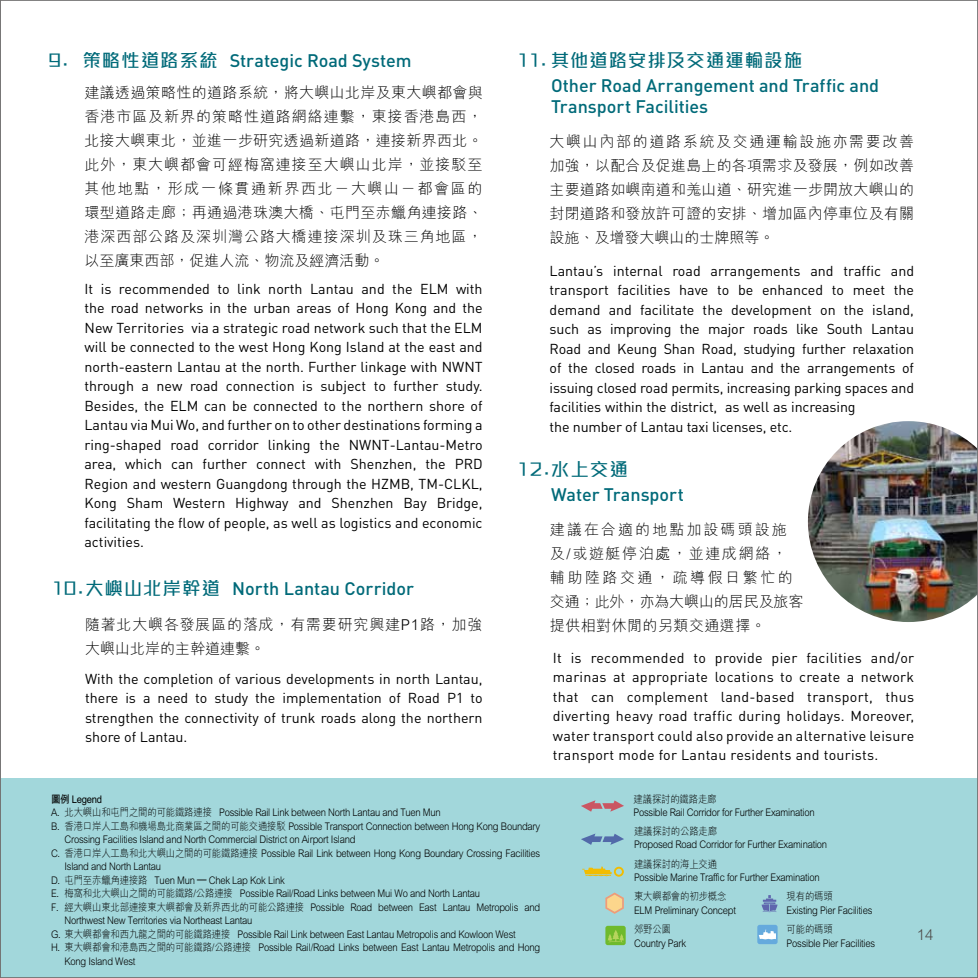
<style>
.page{position:relative;width:978px;height:978px;background:#fff}
.page>*{position:absolute;margin:0;border:0;box-sizing:border-box;transform-origin:0 0}
.t1{font:500 18px/21px "DIN Pro";letter-spacing:-.005em;color:#006a79}
.t2{font:500 18px "M Stiff Hei HK";letter-spacing:.08em;color:#006a79}
.t3{font:300 15px/24px "M Hei HK";letter-spacing:.03em;color:#000;text-align:justify}
.t4{font:300 15px/24px "M Hei HK";letter-spacing:.11em;color:#000}
.t5{font:300 15px/24px "M Hei HK";letter-spacing:.055em;color:#000}
.t6{font:300 15px "M Hei HK";color:#4c4948}
.t7{font:14.25px/19.5px "DIN Pro";letter-spacing:-.01em;color:#000;text-align:justify}
.t8{font:300 10.5px/13.5px "M Hei HK";letter-spacing:-.025em;color:#000;scale:.9 1}
.t9{font:700 10.5px "M Hei HK";letter-spacing:-.025em;color:#000;scale:.9 1}
.s1{font-family:"M Stiff Hei HK"}
</style>
<div class="page">
<div style="left:0;top:778px;width:978px;height:200px;background:#a2d7db"></div>
<svg style="left:581px;top:800px;width:43px;height:12px"></svg>
<svg style="left:581px;top:833px;width:43px;height:12px"></svg>
<img style="left:808px;top:421px;width:168px;height:201px">
<svg style="left:605px;top:893px;width:19px;height:21px"></svg>
<div style="left:605px;top:926px;width:21px;height:19px;background:#6fba2c;border-radius:2px"></div>
<svg style="left:608px;top:930px;width:16px;height:13px"></svg>
<div style="left:757px;top:925px;width:21px;height:19px;background:#65aadd;border-radius:2px"></div>
<svg style="left:759px;top:929px;width:17px;height:10px"></svg>
<svg style="left:582px;top:866px;width:42px;height:11px"></svg>
<svg style="left:762px;top:895px;width:16px;height:17px"></svg>
<p class="t1" style="left:48px;top:49px;width:365px"><span class="s1">9. 策略性道路系統</span> Strategic Road System</p>
<p class="t3" style="left:84px;top:80px;width:400px">建議透過策略性的道路系統，將大嶼山北岸及東大嶼都會與香港市區及新界的策略性道路網絡連繫，東接香港島西，北接大嶼東北，並進一步研究透過新道路，連接新界西北。此外，東大嶼都會可經梅窩連接至大嶼山北岸，並接駁至其他地點，形成一條貫通新界西北－大嶼山－都會區的環型道路走廊；再通過港珠澳大橋、屯門至赤鱲角連接路、港深西部公路及深圳灣公路大橋連接深圳及珠三角地區，以至廣東西部，促進人流、物流及經濟活動。</p>
<p class="t7" style="left:84px;top:278px;width:400px">It is recommended to link north Lantau and the ELM with the road networks in the urban areas of Hong Kong and the New Territories via a strategic road network such that the ELM will be connected to the west Hong Kong Island at the east and north-eastern Lantau at the north. Further linkage with NWNT through a new road connection is subject to further study.<br>Besides, the ELM can be connected to the northern shore of Lantau via Mui Wo, and further on to other destinations forming a ring-shaped road corridor linking the NWNT-Lantau-Metro area, which can further connect with Shenzhen, the PRD Region and western Guangdong through the HZMB, TM-CLKL, Kong Sham Western Highway and Shenzhen Bay Bridge, facilitating the flow of people, as well as logistics and economic activities.</p>
<p class="t1" style="left:51px;top:577px;width:364px"><span class="s1">10.大嶼山北岸幹道</span> North Lantau Corridor</p>
<p class="t5" style="left:85px;top:612px;width:399px">隨著北大嶼各發展區的落成，有需要研究興建P1路，加強大嶼山北岸的主幹道連繫。</p>
<p class="t7" style="left:85px;top:668px;width:399px">With the completion of various developments in north Lantau, there is a need to study the implementation of Road P1 to strengthen the connectivity of trunk roads along the northern shore of Lantau.</p>
<p class="t2" style="left:517px;top:51px;width:287px">11. 其他道路安排及交通運輸設施</p>
<p class="t1" style="left:551px;top:74px;width:330px">Other Road Arrangement and Traffic and<br>Transport Facilities</p>
<p class="t3" style="left:550px;top:129px;width:366px">大嶼山內部的道路系統及交通運輸設施亦需要改善加強，以配合及促進島上的各項需求及發展，例如改善主要道路如嶼南道和羗山道、研究進一步開放大嶼山的封閉道路和發放許可證的安排、增加區內停車位及有關設施、及增發大嶼山的士牌照等。</p>
<p class="t7" style="left:550px;top:260px;width:366px;text-align:left">Lantau’s internal road arrangements and traffic and transport facilities have to be enhanced to meet the demand and facilitate the development on the island, such as improving the major roads like South Lantau Road and Keung Shan Road, studying further relaxation of the closed roads in Lantau and the arrangements of issuing closed road permits, increasing parking spaces and facilities within the district, as well as increasing<br>the number of Lantau taxi licenses, etc.</p>
<p class="t2" style="left:517px;top:460px;width:113px">12.水上交通</p>
<p class="t1" style="left:551px;top:484px;width:134px">Water Transport</p>
<p class="t4" style="left:550px;top:517px;width:255px">建議在合適的地點加設碼頭設施及/或遊艇停泊處，並連成網絡，輔助陸路交通，疏導假日繁忙的交通；此外，亦為大嶼山的居民及旅客提供相對休閒的另類交通選擇。</p>
<p class="t7" style="left:553px;top:647px;width:363px">It is recommended to provide pier facilities and/or marinas at appropriate locations to create a network that can complement land-based transport, thus diverting heavy road traffic during holidays. Moreover, water transport could also provide an alternative leisure transport mode for Lantau residents and tourists.</p>
<p class="t9" style="left:51px;top:791px;width:58px">圖例 Legend</p>
<p class="t8" style="left:51px;top:805px;width:435px">A. 北大嶼山和屯門之間的可能鐵路連接 Possible Rail Link between North Lantau and Tuen Mun</p>
<p class="t8" style="left:51px;top:819px;width:545px">B. 香港口岸人工島和機場島北商業區之間的可能交通接駁 Possible Transport Connection between Hong Kong Boundary</p>
<p class="t8" style="left:65px;top:832px;width:325px">Crossing Facilities Island and North Commercial District on Airport Island</p>
<p class="t8" style="left:51px;top:846px;width:545px">C. 香港口岸人工島和北大嶼山之間的可能鐵路連接 Possible Rail Link between Hong Kong Boundary Crossing Facilities</p>
<p class="t8" style="left:65px;top:859px;width:109px">Island and North Lantau</p>
<p class="t8" style="left:51px;top:873px;width:261px">D. 屯門至赤鱲角連接路 Tuen Mun – Chek Lap Kok Link</p>
<p class="t8" style="left:51px;top:886px;width:478px">E. 梅窩和北大嶼山之間的可能鐵路/公路連接 Possible Rail/Road Links between Mui Wo and North Lantau</p>
<p class="t8" style="left:51px;top:900px;width:545px">F. 經大嶼山東北部連接東大嶼都會及新界西北的可能公路連接 Possible Road between East Lantau Metropolis and</p>
<p class="t8" style="left:65px;top:913px;width:210px">Northwest New Territories via Northeast Lantau</p>
<p class="t8" style="left:51px;top:927px;width:518px">G. 東大嶼都會和西九龍之間的可能鐵路連接 Possible Rail Link between East Lantau Metropolis and Kowloon West</p>
<p class="t8" style="left:51px;top:940px;width:545px">H. 東大嶼都會和港島西之間的可能鐵路/公路連接 Possible Rail/Road Links between East Lantau Metropolis and Hong</p>
<p class="t8" style="left:65px;top:954px;width:80px">Kong Island West</p>
<p class="t8" style="left:634px;top:792px;width:203px">建議探討的鐵路走廊<br>Possible Rail Corridor for Further Examination</p>
<p class="t8" style="left:634px;top:824px;width:216px">建議探討的公路走廊<br>Proposed Road Corridor for Further Examination</p>
<p class="t8" style="left:634px;top:857px;width:208px">建議探討的海上交通<br>Possible Marine Traffic for Further Examination</p>
<p class="t8" style="left:634px;top:890px;width:115px">東大嶼都會的初步概念<br>ELM Preliminary Concept</p>
<p class="t8" style="left:634px;top:923px;width:59px">郊野公園<br>Country Park</p>
<p class="t8" style="left:787px;top:890px;width:97px">現有的碼頭<br>Existing Pier Facilities</p>
<p class="t8" style="left:787px;top:923px;width:100px">可能的碼頭<br>Possible Pier Facilities</p>
<p class="t6" style="left:917px;top:927px;width:18px">14</p>
</div>
